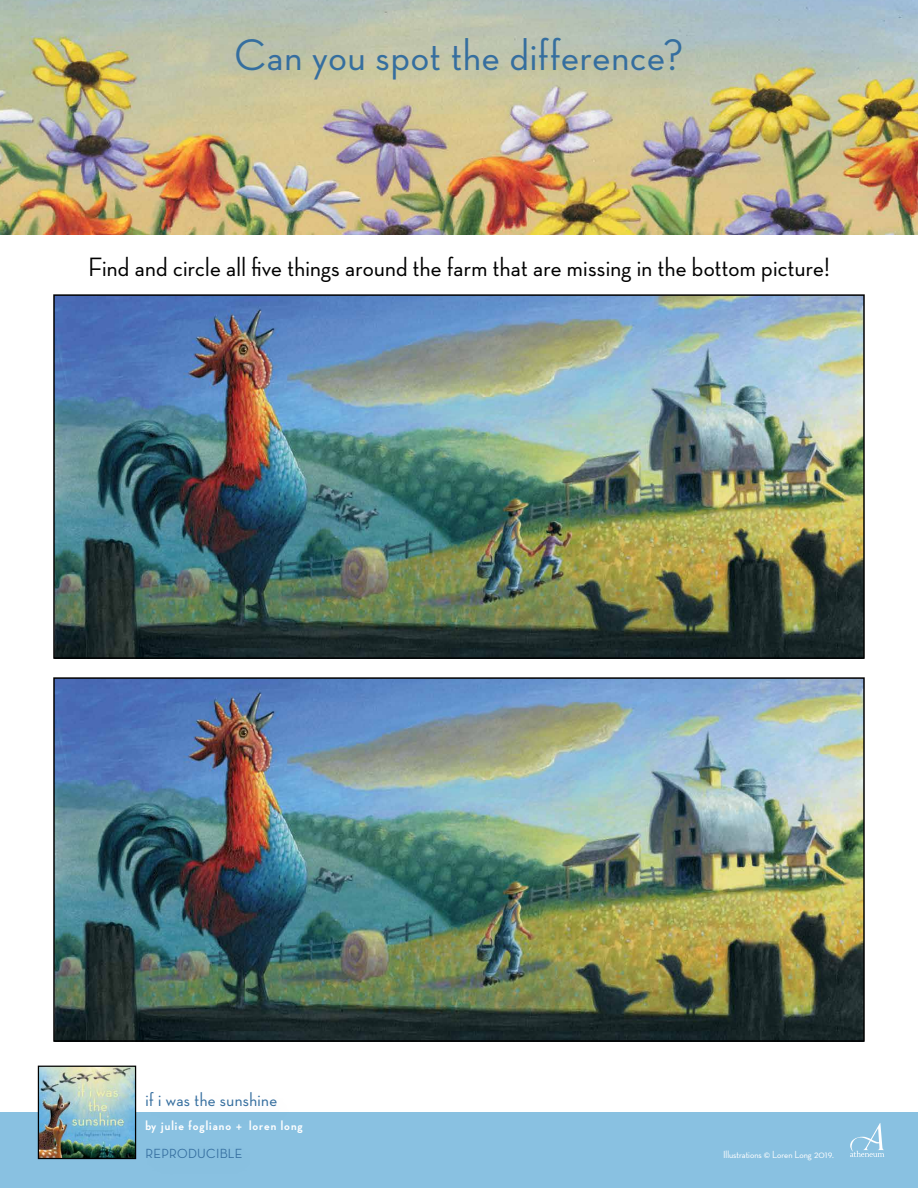
<style>
.page{position:relative;width:918px;height:1188px;background:#fff}
.page>*{position:absolute;margin:0;border:0;box-sizing:border-box;transform-origin:0 0}
.t1{font:500 45px "Neutraface Display";letter-spacing:.02em;color:#356e9f}
.t2{font:500 27px "Neutraface Display";letter-spacing:.01em;color:#000}
.t3{font:500 19.5px "Neutraface Display";letter-spacing:.02em;color:#356e9f}
.t4{font:700 13.5px "Neutraface Display";letter-spacing:.075em;color:#fff}
.t5{font:500 13.5px "Neutraface Display";letter-spacing:.02em;color:#356e9f}
.t6{font:500 10.5px "Neutraface Display";color:#fff}
.s1{font-weight:500;font-size:19.5px}
</style>
<div class="page">
<img style="left:0;top:0;width:918px;height:234px">
<div style="left:0;top:1112px;width:918px;height:76px;background:#89c1e1"></div>
<div style="left:134px;top:1082px;width:168px;height:51px;background:#2d76af;opacity:.1"></div>
<svg style="left:850px;top:1123px;width:34px;height:34px"></svg>
<div style="left:223px;top:25px;width:485px;height:79px;background:#2d76af;opacity:.1"></div>
<img style="left:56px;top:297px;width:806px;height:359px">
<div style="left:53px;top:294px;width:812px;height:365px;border:2px solid #000"></div>
<img style="left:56px;top:680px;width:806px;height:359px">
<div style="left:53px;top:677px;width:812px;height:365px;border:2px solid #000"></div>
<img style="left:40px;top:1068px;width:94px;height:89px">
<div style="left:38px;top:1066px;width:98px;height:93px;border:1px solid #000"></div>
<h1 class="t1" style="left:234px;top:30px;width:451px">Can you spot the difference?</h1>
<p class="t2" style="left:88px;top:252px;width:743px">Find and circle all five things around the farm that are missing in the bottom picture!</p>
<p class="t3" style="left:146px;top:1089px;width:133px">if i was the sunshine</p>
<p class="t4" style="left:146px;top:1118px;width:159px">by julie fogliano <span class="s1">+</span> loren long</p>
<p class="t5" style="left:146px;top:1146px;width:98px">REPRODUCIBLE</p>
<p class="t6" style="left:723px;top:1149px;width:112px">Illustrations © Loren Long 2019.</p>
</div>
